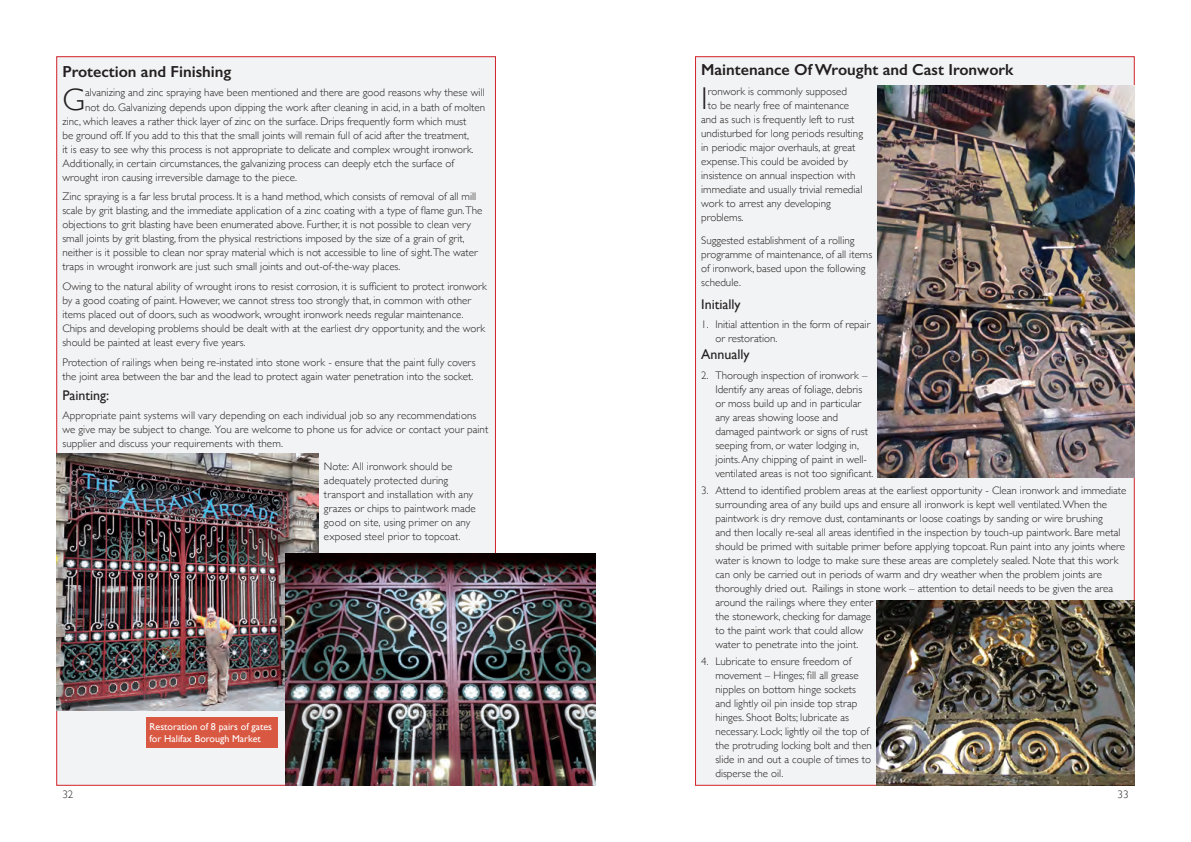
<style>
.page{position:relative;width:1191px;height:842px;background:#fff}
.page>*{position:absolute;margin:0;border:0;box-sizing:border-box;transform-origin:0 0}
.t1{font:300 31.5px "Gill Sans";color:#231f20}
.t2{font:600 16px "Gill Sans";color:#231f20}
.t3{font:14px "Gill Sans";color:#231f20}
.t4{font:300 11px/14px "Gill Sans";color:#231f20}
.t5{font:10px/12px "Gill Sans";color:#fff}
</style>
<div class="page">
<div style="left:695px;top:56px;width:439px;height:729px;background:#f2f3f4;border:1px solid #d1232a"></div>
<div style="left:56px;top:56px;width:440px;height:729px;background:#f2f3f4;border:1px solid #d1232a"></div>
<div style="left:147px;top:717px;width:131px;height:31px;background:#d95842"></div>
<img style="left:877px;top:86px;width:257px;height:392px">
<img style="left:876px;top:600px;width:258px;height:185px">
<img style="left:57px;top:454px;width:261px;height:257px">
<img style="left:286px;top:553px;width:309px;height:232px">
<h2 class="t2" style="left:62px;top:62px;width:170px">Protection and Finishing</h2>
<h1 class="t1" style="left:62px;top:75px;width:24px">G</h1>
<p class="t4" style="left:85px;top:85px;width:401px">alvanizing and zinc spraying have been mentioned and there are good reasons why these will</p>
<p class="t4" style="left:85px;top:99px;width:401px">not do. Galvanizing depends upon dipping the work after cleaning in acid, in a bath of molten</p>
<p class="t4" style="left:62px;top:113px;width:405px">zinc, which leaves a rather thick layer of zinc on the surface. Drips frequently form which must</p>
<p class="t4" style="left:62px;top:127px;width:408px">be ground off. If you add to this that the small joints will remain full of acid after the treatment,</p>
<p class="t4" style="left:62px;top:141px;width:413px">it is easy to see why this process is not appropriate to delicate and complex wrought ironwork.</p>
<p class="t4" style="left:62px;top:155px;width:393px">Additionally, in certain circumstances, the galvanizing process can deeply etch the surface of</p>
<p class="t4" style="left:62px;top:169px;width:236px">wrought iron causing irreversible damage to the piece.</p>
<p class="t4" style="left:62px;top:189px;width:421px">Zinc spraying is a far less brutal process. It is a hand method, which consists of removal of all mill scale by grit blasting, and the immediate application of a zinc coating with a type of flame gun.The objections to grit blasting have been enumerated above. Further, it is not possible to clean very small joints by grit blasting, from the physical restrictions imposed by the size of a grain of grit, neither is it possible to clean nor spray material which is not accessible to line of sight.The water traps in wrought ironwork are just such small joints and out-of-the-way places.</p>
<p class="t4" style="left:62px;top:279px;width:426px">Owing to the natural ability of wrought irons to resist corrosion, it is sufficient to protect ironwork by a good coating of paint. However, we cannot stress too strongly that, in common with other items placed out of doors, such as woodwork, wrought ironwork needs regular maintenance.<br>Chips and developing problems should be dealt with at the earliest dry opportunity, and the work should be painted at least every five years.</p>
<p class="t4" style="left:62px;top:354px;width:415px">Protection of railings when being re-instated into stone work - ensure that the paint fully covers the joint area between the bar and the lead to protect again water penetration into the socket.</p>
<p class="t3" style="left:62px;top:387px;width:48px">Painting:</p>
<p class="t4" style="left:62px;top:408px;width:427px">Appropriate paint systems will vary depending on each individual job so any recommendations we give may be subject to change. You are welcome to phone us for advice or contact your paint supplier and discuss your requirements with them.</p>
<p class="t4" style="left:324px;top:459px;width:153px">Note: All ironwork should be adequately protected during transport and installation with any grazes or chips to paintwork made good on site, using primer on any exposed steel prior to topcoat.</p>
<p class="t5" style="left:150px;top:720px;width:124px">Restoration of 8 pairs of gates for Halifax Borough Market</p>
<h2 class="t2" style="left:701px;top:60px;width:314px">Maintenance Of Wrought and Cast Ironwork</h2>
<h1 class="t1" style="left:701px;top:74px;width:8px">I</h1>
<p class="t4" style="left:707px;top:84px;width:141px">ronwork is commonly supposed</p>
<p class="t4" style="left:707px;top:98px;width:143px">to be nearly free of maintenance</p>
<p class="t4" style="left:701px;top:112px;width:155px">and as such is frequently left to rust</p>
<p class="t4" style="left:701px;top:126px;width:163px">undisturbed for long periods resulting</p>
<p class="t4" style="left:701px;top:140px;width:156px">in periodic major overhauls, at great</p>
<p class="t4" style="left:701px;top:154px;width:148px">expense.This could be avoided by</p>
<p class="t4" style="left:701px;top:168px;width:156px">insistence on annual inspection with</p>
<p class="t4" style="left:701px;top:182px;width:163px">immediate and usually trivial remedial</p>
<p class="t4" style="left:701px;top:196px;width:131px">work to arrest any developing</p>
<p class="t4" style="left:701px;top:210px;width:44px">problems.</p>
<p class="t4" style="left:701px;top:232px;width:173px">Suggested establishment of a rolling programme of maintenance, of all items of ironwork, based upon the following schedule.</p>
<p class="t3" style="left:701px;top:296px;width:41px">Initially</p>
<p class="t4" style="left:715px;top:317px;width:156px;text-indent:-14px">1. Initial attention in the form of repair or restoration.</p>
<p class="t3" style="left:701px;top:346px;width:50px">Annually</p>
<p class="t4" style="left:715px;top:368px;width:160px;text-indent:-14px">2. Thorough inspection of ironwork – Identify any areas of foliage, debris or moss build up and in particular any areas showing loose and damaged paintwork or signs of rust seeping from, or water lodging in, joints. Any chipping of paint in well&shy;ventilated areas is not too significant.</p>
<p class="t4" style="left:715px;top:483px;width:413px;text-indent:-14px">3. Attend to identified problem areas at the earliest opportunity - Clean ironwork and immediate surrounding area of any build ups and ensure all ironwork is kept well ventilated. When the paintwork is dry remove dust, contaminants or loose coatings by sanding or wire brushing<br>and then locally re-seal all areas identified in the inspection by touch-up paintwork. Bare metal should be primed with suitable primer before applying topcoat. Run paint into any joints where water is known to lodge to make sure these areas are completely sealed. Note that this work can only be carried out in periods of warm and dry weather when the problem joints are thoroughly dried out. Railings in stone work – attention to detail needs to be given the area around the railings where they enter<br>the stonework, checking for damage<br>to the paint work that could allow<br>water to penetrate into the joint.</p>
<p class="t4" style="left:715px;top:654px;width:158px;text-indent:-14px">4. Lubricate to ensure freedom of movement – Hinges; fill all grease nipples on bottom hinge sockets and lightly oil pin inside top strap hinges. Shoot Bolts; lubricate as necessary. Lock; lightly oil the top of the protruding locking bolt and then slide in and out a couple of times to disperse the oil.</p>
<p class="t4" style="left:62px;top:787px;width:12px">32</p>
<p class="t4" style="left:1117px;top:787px;width:12px">33</p>
</div>
